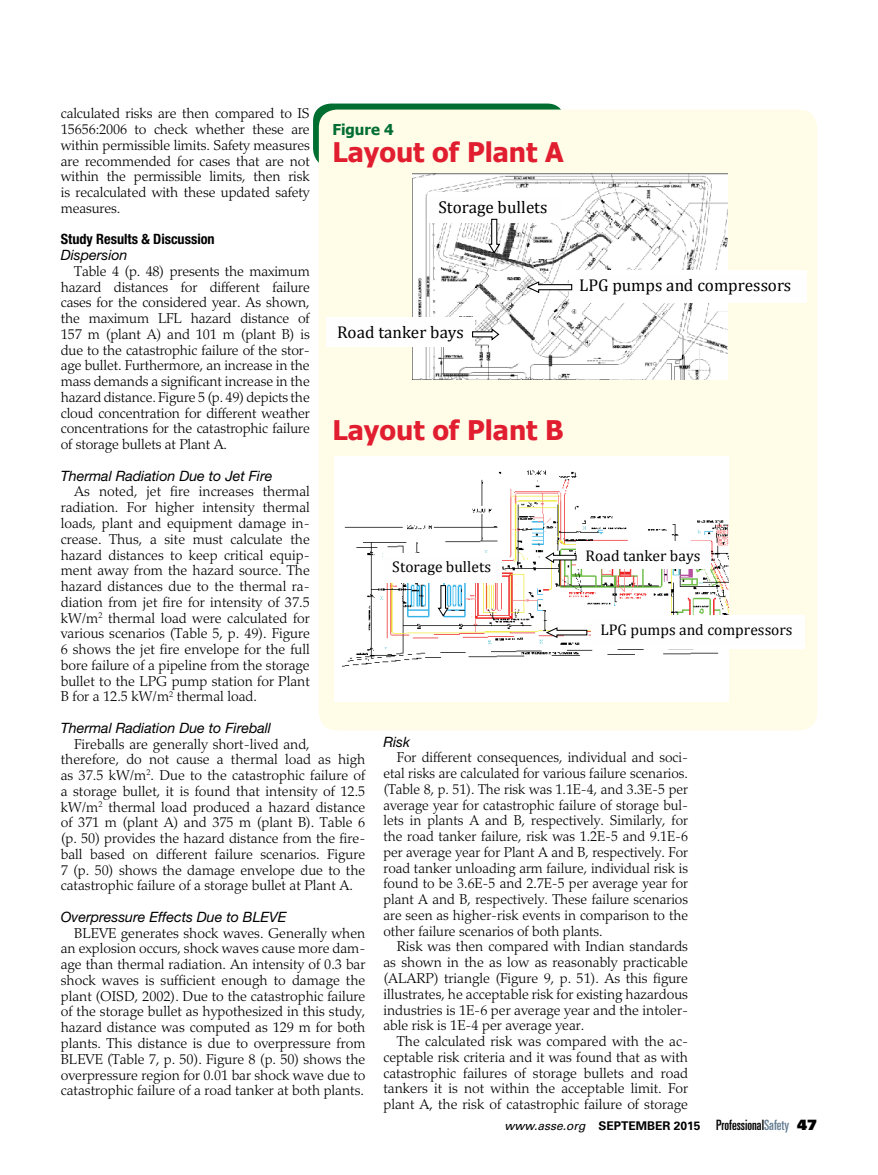
<style>
.page{position:relative;width:878px;height:1175px;background:#fff}
.page>*{position:absolute;margin:0;border:0;box-sizing:border-box;transform-origin:0 0}
.t1{font:700 27px "Tahoma";color:#e11e30}
.t2{font:17.1px "Cambria";color:#000}
.t3{font:15.45px "Cambria";color:#000}
.t4{font:700 15px "Tahoma";color:#006e31}
.t5{font:300 14.25px/15.8px "Palatino LT Std";color:#000;text-align:justify}
.t6{font:italic 14.25px "Helvetica Neue LT Std";color:#000}
.t7{font:700 condensed 14.25px "Helvetica Neue LT Std";color:#000}
.t8{font:700 12px "Univers LT Std";color:#000}
.s1{font-weight:400;font-style:italic}
.s2{font-weight:400;font-stretch:ultra-condensed;font-size:14.25px}
.s3{font-weight:400;font-stretch:ultra-condensed;font-size:14.25px;color:#657c91}
.s4{font-family:"Univers LT Std X Black";font-weight:400;font-size:14.25px}
</style>
<div class="page">
<div style="left:313px;top:104px;width:252px;height:63px;background:linear-gradient(to right,#057135,#006d2f);border-radius:18px"></div>
<div style="left:319px;top:110px;width:498px;height:620px;background:#fffce8;border-radius:18px"></div>
<img style="left:413px;top:173px;width:315px;height:206px">
<div style="left:327px;top:317px;width:148px;height:30px;background:#fff"></div>
<svg style="left:472px;top:327px;width:28px;height:15px"></svg>
<div style="left:569px;top:270px;width:237px;height:33px;background:#fff"></div>
<svg style="left:526px;top:280px;width:46px;height:14px"></svg>
<div style="left:428px;top:192px;width:133px;height:30px;background:#fff"></div>
<svg style="left:487px;top:218px;width:14px;height:37px"></svg>
<img style="left:335px;top:456px;width:393px;height:245px">
<div style="left:576px;top:541px;width:134px;height:27px;background:#fff"></div>
<svg style="left:544px;top:551px;width:33px;height:13px"></svg>
<div style="left:591px;top:615px;width:214px;height:33px;background:#fff"></div>
<svg style="left:545px;top:626px;width:42px;height:12px"></svg>
<div style="left:383px;top:553px;width:119px;height:30px;background:#fff"></div>
<svg style="left:437px;top:584px;width:12px;height:33px"></svg>
<p class="t5" style="left:61px;top:106px;width:250px">calculated risks are then compared to IS 15656:2006 to check whether these are within permissible limits. Safety measures are recommended for cases that are not within the permissible limits, then risk is recalculated with these updated safety measures.</p>
<p class="t7" style="left:61px;top:231px;width:155px">Study Results &amp; Discussion</p>
<p class="t6" style="left:61px;top:246px;width:68px">Dispersion</p>
<p class="t5" style="left:61px;top:263px;width:250px;text-indent:13px">Table 4 (p. 48) presents the maximum hazard distances for different failure cases for the considered year. As shown, the maximum LFL hazard distance of 157 m (plant A) and 101 m (plant B) is due to the catastrophic failure of the stor&shy;age bullet. Furthermore, an increase in the mass demands a significant increase in the hazard distance. Figure 5 (p. 49) depicts the cloud concentration for different weather concentrations for the catastrophic failure of storage bullets at Plant A.</p>
<p class="t6" style="left:61px;top:467px;width:213px">Thermal Radiation Due to Jet Fire</p>
<p class="t5" style="left:61px;top:484px;width:250px;text-indent:13px">As noted, jet fire increases thermal radiation. For higher intensity thermal loads, plant and equipment damage in&shy;crease. Thus, a site must calculate the hazard distances to keep critical equip&shy;ment away from the hazard source. The hazard distances due to the thermal ra&shy;diation from jet fire for intensity of 37.5 kW/m<sup>2</sup> thermal load were calculated for various scenarios (Table 5, p. 49). Figure 6 shows the jet fire envelope for the full bore failure of a pipeline from the storage bullet to the LPG pump station for Plant B for a 12.5 kW/m<sup>2</sup> thermal load.</p>
<p class="t6" style="left:61px;top:719px;width:212px">Thermal Radiation Due to Fireball</p>
<p class="t5" style="left:61px;top:736px;width:306px;text-align:left;text-indent:13px">Fireballs are generally short-lived and, therefore, do not cause a thermal load as high as 37.5 kW/m<sup>2</sup>. Due to the catastrophic failure of a storage bullet, it is found that intensity of 12.5 kW/m<sup>2</sup> thermal load produced a hazard distance of 371 m (plant A) and 375 m (plant B). Table 6 (p. 50) provides the hazard distance from the fire&shy;ball based on different failure scenarios. Figure 7 (p. 50) shows the damage envelope due to the catastrophic failure of a storage bullet at Plant A.</p>
<p class="t6" style="left:61px;top:908px;width:227px">Overpressure Effects Due to BLEVE</p>
<p class="t5" style="left:61px;top:925px;width:306px;text-indent:13px">BLEVE generates shock waves. Generally when an explosion occurs, shock waves cause more dam&shy;age than thermal radiation. An intensity of 0.3 bar shock waves is sufficient enough to damage the plant (OISD, 2002). Due to the catastrophic failure of the storage bullet as hypothesized in this study, hazard distance was computed as 129 m for both plants. This distance is due to overpressure from BLEVE (Table 7, p. 50). Figure 8 (p. 50) shows the overpressure region for 0.01 bar shock wave due to catastrophic failure of a road tanker at both plants.</p>
<p class="t4" style="left:332px;top:119px;width:63px">Figure 4</p>
<h1 class="t1" style="left:332px;top:133px;width:233px">Layout of Plant A</h1>
<p class="t2" style="left:438px;top:197px;width:111px">Storage bullets</p>
<p class="t2" style="left:579px;top:275px;width:214px">LPG pumps and compressors</p>
<p class="t2" style="left:337px;top:322px;width:128px">Road tanker bays</p>
<h1 class="t1" style="left:332px;top:411px;width:233px">Layout of Plant B</h1>
<p class="t3" style="left:585px;top:546px;width:116px">Road tanker bays</p>
<p class="t3" style="left:392px;top:558px;width:100px">Storage bullets</p>
<p class="t3" style="left:600px;top:620px;width:193px">LPG pumps and compressors</p>
<p class="t6" style="left:383px;top:733px;width:28px">Risk</p>
<p class="t5" style="left:383px;top:750px;width:306px;text-indent:14px">For different consequences, individual and soci&shy;etal risks are calculated for various failure scenarios. (Table 8, p. 51). The risk was 1.1E-4, and 3.3E-5 per average year for catastrophic failure of storage bul&shy;lets in plants A and B, respectively. Similarly, for the road tanker failure, risk was 1.2E-5 and 9.1E-6 per average year for Plant A and B, respectively. For road tanker unloading arm failure, individual risk is found to be 3.6E-5 and 2.7E-5 per average year for plant A and B, respectively. These failure scenarios are seen as higher-risk events in comparison to the other failure scenarios of both plants.</p>
<p class="t5" style="left:383px;top:939px;width:306px;text-indent:13px">Risk was then compared with Indian standards as shown in the as low as reasonably practicable (ALARP) triangle (Figure 9, p. 51). As this figure illustrates, he acceptable risk for existing hazardous industries is 1E-6 per average year and the intoler&shy;able risk is 1E-4 per average year.</p>
<p class="t5" style="left:383px;top:1033px;width:306px;text-indent:13px">The calculated risk was compared with the ac&shy;ceptable risk criteria and it was found that as with catastrophic failures of storage bullets and road tankers it is not within the acceptable limit. For plant A, the risk of catastrophic failure of storage</p>
<p class="t8" style="left:504px;top:1118px;width:314px"><span class="s1">www.asse.org</span> SEPTEMBER 2015 <span class="s2">Professional</span><span class="s3">Safety</span> <span class="s4">47</span></p>
</div>
